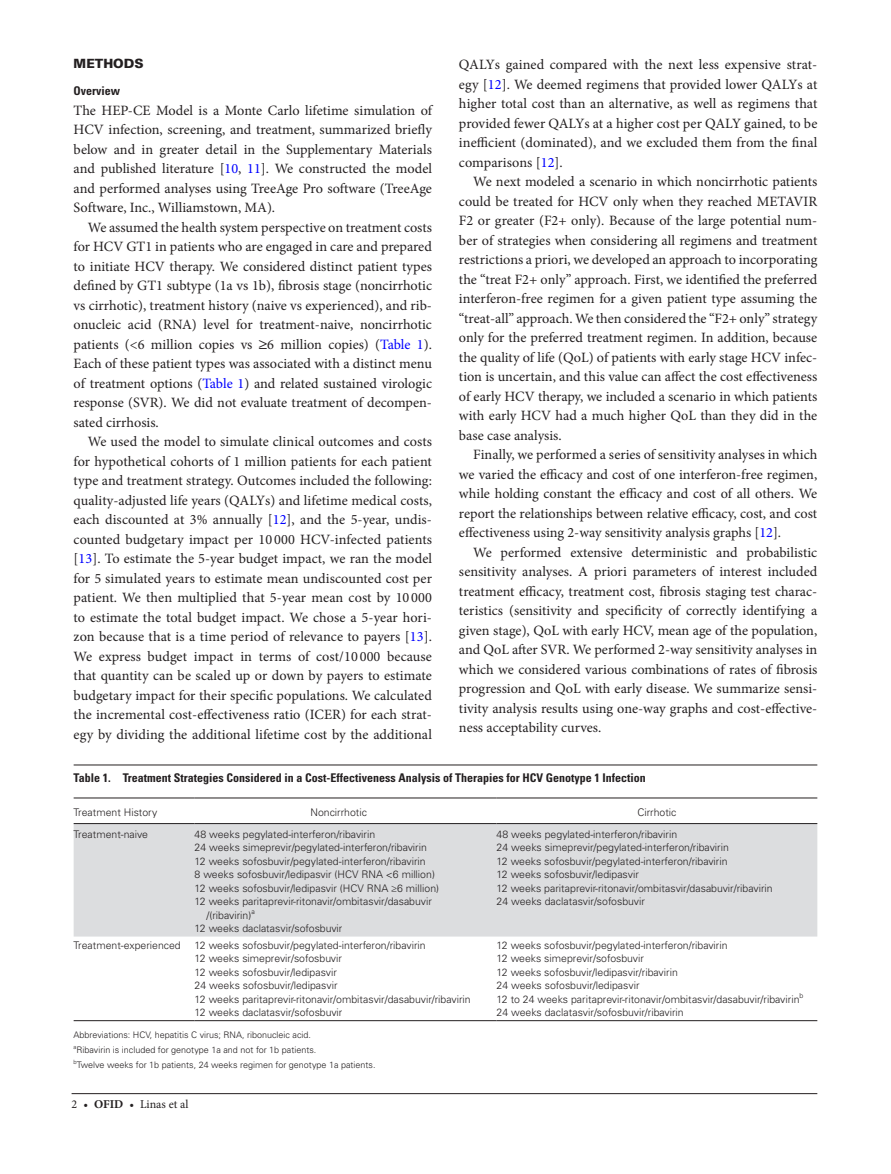
<style>
.page{position:relative;width:891px;height:1174px;background:#fff}
.page>*{position:absolute;margin:0;border:0;box-sizing:border-box;transform-origin:0 0}
.t1{font:14.25px/19.5px "Minion Pro";color:#231f20;text-align:justify}
.t2{font:900 12.75px "Univers LT Std";color:#231f20}
.t3{font:700 condensed 12px "Univers LT Std";color:#231f20}
.t4{font:12px "Minion Pro";color:#231f20}
.t5{font:300 10.5px/13.5px "Univers LT Std";color:#231f20}
.t6{font:300 9px/15px "Univers LT Std";color:#231f20}
.t7{font:300 6.9px "Univers LT Std";color:#231f20}
.s1{color:#00f}
.s2{font-family:"Gandhari Unicode"}
.s3{font-weight:700}
</style>
<div class="page">
<hr style="left:72px;top:1093px;width:745px;height:1px;background:#231f20">
<hr style="left:74px;top:765px;width:743px;height:1px;background:#231f20">
<div style="left:74px;top:824px;width:743px;height:113px;background:#dcdddf"></div>
<hr style="left:74px;top:798px;width:121px;height:1px;background:#231f20">
<hr style="left:74px;top:823px;width:121px;height:1px;background:#231f20">
<hr style="left:195px;top:798px;width:302px;height:1px;background:#231f20">
<hr style="left:195px;top:823px;width:302px;height:1px;background:#231f20">
<hr style="left:497px;top:798px;width:320px;height:1px;background:#231f20">
<hr style="left:497px;top:823px;width:320px;height:1px;background:#231f20">
<hr style="left:74px;top:1020px;width:121px;height:1px;background:#231f20">
<hr style="left:195px;top:1020px;width:302px;height:1px;background:#231f20">
<hr style="left:497px;top:1020px;width:320px;height:1px;background:#231f20">
<p class="t2" style="left:74px;top:56px;width:72px">METHODS</p>
<p class="t3" style="left:74px;top:84px;width:48px">Overview</p>
<p class="t1" style="left:74px;top:101px;width:360px">The HEP-CE Model is a Monte Carlo lifetime simulation of HCV infection, screening, and treatment, summarized briefly below and in greater detail in the Supplementary Materials and published literature [<span class="s1">10</span>, <span class="s1">11</span>]. We constructed the model and performed analyses using TreeAge Pro software (TreeAge Software, Inc., Williamstown, MA).</p>
<p class="t1" style="left:74px;top:218px;width:360px;text-indent:14px">We assumed the health system perspective on treatment costs for HCV GT1 in patients who are engaged in care and prepared to initiate HCV therapy. We considered distinct patient types defined by GT1 subtype (1a vs 1b), fibrosis stage (noncirrhotic vs cirrhotic), treatment history (naive vs experienced), and rib&shy;onucleic acid (RNA) level for treatment-naive, noncirrhotic patients (&lt;6 million copies vs <span class="s2">≥</span>6 million copies) (<span class="s1">Table 1</span>).<br>Each of these patient types was associated with a distinct menu of treatment options (<span class="s1">Table 1</span>) and related sustained virologic response (SVR). We did not evaluate treatment of decompen&shy;sated cirrhosis.</p>
<p class="t1" style="left:74px;top:432px;width:360px;text-indent:14px">We used the model to simulate clinical outcomes and costs for hypothetical cohorts of 1 million patients for each patient type and treatment strategy. Outcomes included the following: quality-adjusted life years (QALYs) and lifetime medical costs, each discounted at 3% annually [<span class="s1">12</span>], and the 5-year, undis&shy;counted budgetary impact per 10 000 HCV-infected patients [<span class="s1">13</span>]. To estimate the 5-year budget impact, we ran the model for 5 simulated years to estimate mean undiscounted cost per patient. We then multiplied that 5-year mean cost by 10 000 to estimate the total budget impact. We chose a 5-year hori&shy;zon because that is a time period of relevance to payers [<span class="s1">13</span>].<br>We express budget impact in terms of cost/10 000 because that quantity can be scaled up or down by payers to estimate budgetary impact for their specific populations. We calculated the incremental cost-effectiveness ratio (ICER) for each strat&shy;egy by dividing the additional lifetime cost by the additional</p>
<p class="t1" style="left:459px;top:55px;width:360px">QALYs gained compared with the next less expensive strat&shy;egy [<span class="s1">12</span>]. We deemed regimens that provided lower QALYs at higher total cost than an alternative, as well as regimens that provided fewer QALYs at a higher cost per QALY gained, to be inefficient (dominated), and we excluded them from the final comparisons [<span class="s1">12</span>].</p>
<p class="t1" style="left:459px;top:172px;width:360px;text-indent:14px">We next modeled a scenario in which noncirrhotic patients could be treated for HCV only when they reached METAVIR F2 or greater (F2+ only). Because of the large potential num&shy;ber of strategies when considering all regimens and treatment restrictions a priori, we developed an approach to incorporating the “treat F2+ only” approach. First, we identified the preferred interferon-free regimen for a given patient type assuming the “treat-all” approach. We then considered the “F2+ only” strategy only for the preferred treatment regimen. In addition, because the quality of life (QoL) of patients with early stage HCV infec&shy;tion is uncertain, and this value can affect the cost effectiveness of early HCV therapy, we included a scenario in which patients with early HCV had a much higher QoL than they did in the base case analysis.</p>
<p class="t1" style="left:459px;top:445px;width:360px;text-indent:14px">Finally, we performed a series of sensitivity analyses in which we varied the efficacy and cost of one interferon-free regimen, while holding constant the efficacy and cost of all others. We report the relationships between relative efficacy, cost, and cost effectiveness using 2-way sensitivity analysis graphs [<span class="s1">12</span>].</p>
<p class="t1" style="left:459px;top:543px;width:360px;text-indent:14px">We performed extensive deterministic and probabilistic sensitivity analyses. A priori parameters of interest included treatment efficacy, treatment cost, fibrosis staging test charac&shy;teristics (sensitivity and specificity of correctly identifying a given stage), QoL with early HCV, mean age of the population, and QoL after SVR. We performed 2-way sensitivity analyses in which we considered various combinations of rates of fibrosis progression and QoL with early disease. We summarize sensi&shy;tivity analysis results using one-way graphs and cost-effective&shy;ness acceptability curves.</p>
<p class="t3" style="left:74px;top:770px;width:574px">Table 1. Treatment Strategies Considered in a Cost-Effectiveness Analysis of Therapies for HCV Genotype 1 Infection</p>
<p class="t5" style="left:74px;top:806px;width:85px">Treatment History</p>
<p class="t5" style="left:310px;top:806px;width:58px">Noncirrhotic</p>
<p class="t5" style="left:637px;top:806px;width:40px">Cirrhotic</p>
<p class="t5" style="left:74px;top:827px;width:76px">Treatment-naive</p>
<p class="t5" style="left:195px;top:827px;width:182px">48 weeks pegylated-interferon/ribavirin</p>
<p class="t5" style="left:195px;top:841px;width:234px">24 weeks simeprevir/pegylated-interferon/ribavirin</p>
<p class="t5" style="left:195px;top:854px;width:233px">12 weeks sofosbuvir/pegylated-interferon/ribavirin</p>
<p class="t5" style="left:195px;top:868px;width:242px">8 weeks sofosbuvir/ledipasvir (HCV RNA &lt;6 million)</p>
<p class="t5" style="left:195px;top:881px;width:246px">12 weeks sofosbuvir/ledipasvir (HCV RNA ≥6 million)</p>
<p class="t5" style="left:195px;top:895px;width:239px">12 weeks paritaprevir-ritonavir/ombitasvir/dasabuvir</p>
<p class="t5" style="left:207px;top:908px;width:46px">/(ribavirin)</p>
<p class="t7" style="left:251px;top:907px;width:5px">a</p>
<p class="t5" style="left:195px;top:922px;width:149px">12 weeks daclatasvir/sofosbuvir</p>
<p class="t5" style="left:497px;top:827px;width:278px">48 weeks pegylated-interferon/ribavirin<br>24 weeks simeprevir/pegylated-interferon/ribavirin<br>12 weeks sofosbuvir/pegylated-interferon/ribavirin<br>12 weeks sofosbuvir/ledipasvir<br>12 weeks paritaprevir-ritonavir/ombitasvir/dasabuvir/ribavirin 24 weeks daclatasvir/sofosbuvir</p>
<p class="t5" style="left:74px;top:938px;width:109px">Treatment-experienced</p>
<p class="t5" style="left:195px;top:938px;width:278px">12 weeks sofosbuvir/pegylated-interferon/ribavirin<br>12 weeks simeprevir/sofosbuvir<br>12 weeks sofosbuvir/ledipasvir<br>24 weeks sofosbuvir/ledipasvir<br>12 weeks paritaprevir-ritonavir/ombitasvir/dasabuvir/ribavirin 12 weeks daclatasvir/sofosbuvir</p>
<p class="t5" style="left:497px;top:938px;width:304px">12 weeks sofosbuvir/pegylated-interferon/ribavirin<br>12 weeks simeprevir/sofosbuvir<br>12 weeks sofosbuvir/ledipasvir/ribavirin<br>24 weeks sofosbuvir/ledipasvir<br>12 to 24 weeks paritaprevir-ritonavir/ombitasvir/dasabuvir/ribavirin</p>
<p class="t7" style="left:800px;top:991px;width:5px">b</p>
<p class="t5" style="left:497px;top:1006px;width:189px">24 weeks daclatasvir/sofosbuvir/ribavirin</p>
<p class="t6" style="left:74px;top:1027px;width:303px">Abbreviations: HCV, hepatitis C virus; RNA, ribonucleic acid.<br><sup>a</sup>Ribavirin is included for genotype 1a and not for 1b patients.<br><sup>b</sup>Twelve weeks for 1b patients, 24 weeks regimen for genotype 1a patients.</p>
<p class="t4" style="left:72px;top:1096px;width:118px">2 • <span class="s3">OFID</span> • Linas et al</p>
</div>
